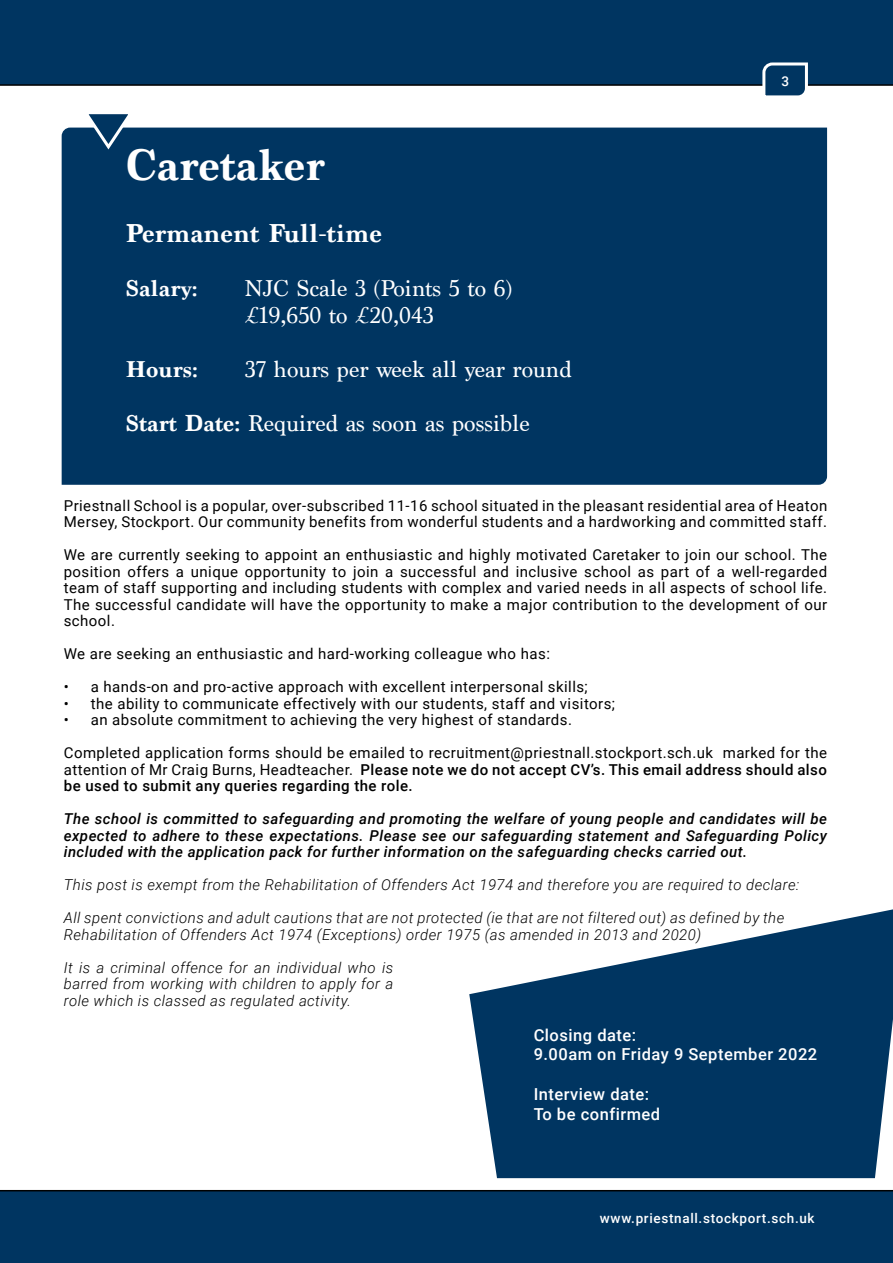
<style>
.page{position:relative;width:893px;height:1263px;background:#003561}
.page>*{position:absolute;margin:0;border:0;box-sizing:border-box;transform-origin:0 0}
.t1{font:700 43.5px "Marion";color:#fff}
.t2{font:700 25.5px "Marion";color:#fff}
.t3{font:22.5px/27px "Marion";color:#fff}
.t4{font:700 22.5px "Marion";color:#fff}
.t5{font:500 16.5px/19.8px "Roboto";letter-spacing:.03em;color:#fff}
.t6{font:15px/16.5px "Roboto";letter-spacing:.03em;color:#000;text-align:justify}
.t7{font:italic 300 15px/16.5px "Roboto";letter-spacing:.03em;color:#000}
.t8{font:italic 500 15px/16.5px "Roboto";letter-spacing:.03em;color:#000;text-align:justify}
.t9{font:500 13.5px "Roboto";letter-spacing:.05em;color:#fff}
.s1{font-weight:700}
.s2{font-weight:500}
</style>
<div class="page">
<div style="left:0;top:84px;width:893px;height:1107px;background:#fff"></div>
<svg style="left:62px;top:128px;width:765px;height:357px"></svg>
<svg style="left:80px;top:110px;width:57px;height:41px"></svg>
<svg style="left:469px;top:909px;width:424px;height:269px"></svg>
<svg style="left:761px;top:62px;width:48px;height:38px"></svg>
<h1 class="t1" style="left:125px;top:142px;width:201px">Caretaker</h1>
<h2 class="t2" style="left:125px;top:219px;width:258px">Permanent Full-time</h2>
<h3 class="t4" style="left:125px;top:275px;width:74px">Salary:</h3>
<h3 class="t3" style="left:245px;top:276px;width:269px">NJC Scale 3 (Points 5 to 6) £19,650 to £20,043</h3>
<h3 class="t4" style="left:125px;top:356px;width:74px">Hours:</h3>
<h3 class="t3" style="left:245px;top:357px;width:328px">37 hours per week all year round</h3>
<h3 class="t3" style="left:125px;top:411px;width:406px"><span class="s1">Start Date:</span> Required as soon as possible</h3>
<p class="t9" style="left:781px;top:71px;width:9px">3</p>
<p class="t6" style="left:64px;top:497px;width:765px">Priestnall School is a popular, over-subscribed 11-16 school situated in the pleasant residential area of Heaton<br>Mersey, Stockport. Our community benefits from wonderful students and a hardworking and committed staff.</p>
<p class="t6" style="left:64px;top:546px;width:765px">We are currently seeking to appoint an enthusiastic and highly motivated Caretaker to join our school. The position offers a unique opportunity to join a successful and inclusive school as part of a well-regarded team of staff supporting and including students with complex and varied needs in all aspects of school life.<br>The successful candidate will have the opportunity to make a major contribution to the development of our school.</p>
<p class="t6" style="left:64px;top:645px;width:488px">We are seeking an enthusiastic and hard-working colleague who has:</p>
<p class="t6" style="left:64px;top:678px;width:525px">• a hands-on and pro-active approach with excellent interpersonal skills;</p>
<p class="t6" style="left:64px;top:695px;width:553px">• the ability to communicate effectively with our students, staff and visitors;</p>
<p class="t6" style="left:64px;top:711px;width:510px">• an absolute commitment to achieving the very highest of standards.</p>
<p class="t6" style="left:64px;top:744px;width:765px">Completed application forms should be emailed to recruitment@priestnall.stockport.sch.uk marked for the attention of Mr Craig Burns, Headteacher. <span class="s2">Please note we do not accept CV’s. This email address should also be used to submit any queries regarding the role.</span></p>
<p class="t8" style="left:64px;top:810px;width:765px">The school is committed to safeguarding and promoting the welfare of young people and candidates will be expected to adhere to these expectations. Please see our safeguarding statement and Safeguarding Policy included with the application pack for further information on the safeguarding checks carried out.</p>
<p class="t7" style="left:64px;top:876px;width:737px">This post is exempt from the Rehabilitation of Offenders Act 1974 and therefore you are required to declare:</p>
<p class="t7" style="left:64px;top:909px;width:722px">All spent convictions and adult cautions that are not protected (ie that are not filtered out) as defined by the<br>Rehabilitation of Offenders Act 1974 (Exceptions) order 1975 (as amended in 2013 and 2020)</p>
<p class="t7" style="left:64px;top:959px;width:331px;text-align:justify">It is a criminal offence for an individual who is barred from working with children to apply for a role which is classed as regulated activity.</p>
<p class="t5" style="left:534px;top:1024px;width:285px">Closing date:<br>9.00am on Friday 9 September 2022</p>
<p class="t5" style="left:534px;top:1083px;width:128px">Interview date:<br>To be confirmed</p>
<p class="t9" style="left:600px;top:1208px;width:216px">www.priestnall.stockport.sch.uk</p>
</div>
